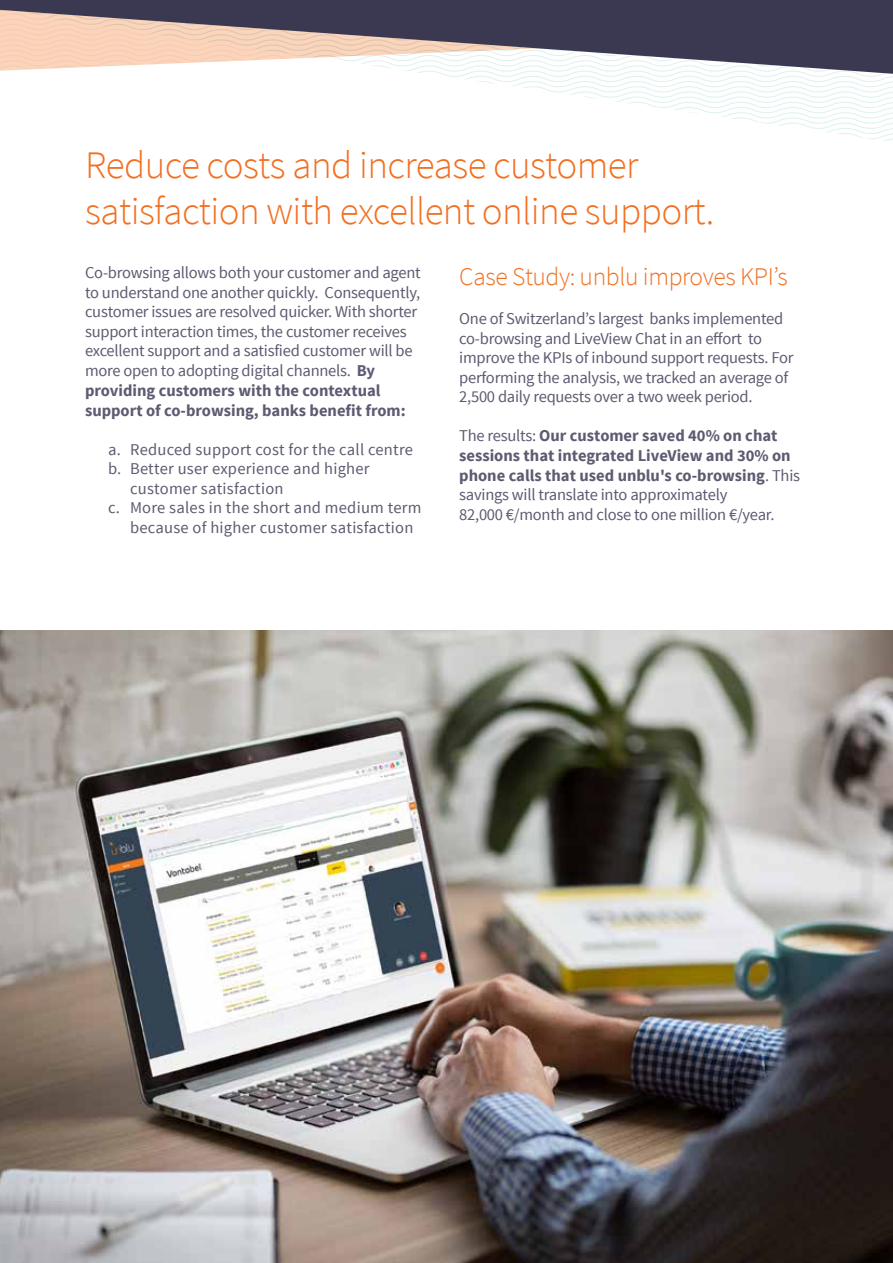
<style>
.page{position:relative;width:893px;height:1263px;background:#fff}
.page>*{position:absolute;margin:0;border:0;box-sizing:border-box;transform-origin:0 0}
.t1{font:300 39px/46.8px "Source Sans Pro";letter-spacing:-.015em;color:#f36f21}
.t2{font:300 25.5px "Source Sans Pro";letter-spacing:-.015em;color:#f36f21}
.t3{font:16.5px/19.6px "Source Sans Pro";letter-spacing:-.015em;color:#5d5b71}
.t4{font:700 16.5px/19.6px "Source Sans Pro";color:#5d5b71}
.t5{font:16.5px "Source Sans Pro";letter-spacing:.015em;color:#5d5b71}
.s1{font-weight:700}
.s2{font-weight:400}
</style>
<div class="page">
<svg style="left:442px;top:74px;width:451px;height:67px"></svg>
<svg style="left:0;top:0;width:893px;height:74px;fill:#3b3952"></svg>
<img style="left:0;top:630px;width:893px;height:633px">
<h1 class="t1" style="left:85px;top:141px;width:631px">Reduce costs and increase customer satisfaction with excellent online support.</h1>
<p class="t3" style="left:85px;top:263px;width:337px">Co-browsing allows both your customer and agent to understand one another quickly. Consequently, customer issues are resolved quicker. With shorter support interaction times, the customer receives excellent support and a satisfied customer will be more open to adopting digital channels. <span class="s1">By providing customers with the contextual support of co-browsing, banks benefit from:</span></p>
<p class="t5" style="left:108px;top:439px;width:306px">a. Reduced support cost for the call centre</p>
<p class="t5" style="left:108px;top:459px;width:263px">b. Better user experience and higher</p>
<p class="t5" style="left:130px;top:478px;width:155px">customer satisfaction</p>
<p class="t5" style="left:108px;top:498px;width:315px">c. More sales in the short and medium term</p>
<p class="t5" style="left:130px;top:517px;width:285px">because of higher customer satisfaction</p>
<h2 class="t2" style="left:459px;top:261px;width:330px">Case Study: unblu improves KPI’s</h2>
<p class="t3" style="left:459px;top:309px;width:336px">One of Switzerland’s largest banks implemented co-browsing and LiveView Chat in an effort to improve the KPIs of inbound support requests. For performing the analysis, we tracked an average of 2,500 daily requests over a two week period.</p>
<p class="t4" style="left:459px;top:427px;width:342px"><span class="s2">The results:</span> Our customer saved 40% on chat sessions that integrated LiveView and 30% on phone calls that used unblu's co-browsing<span class="s2">. This savings will translate into approximately<br>82,000 €/month and close to one million €/year.</span></p>
</div>
